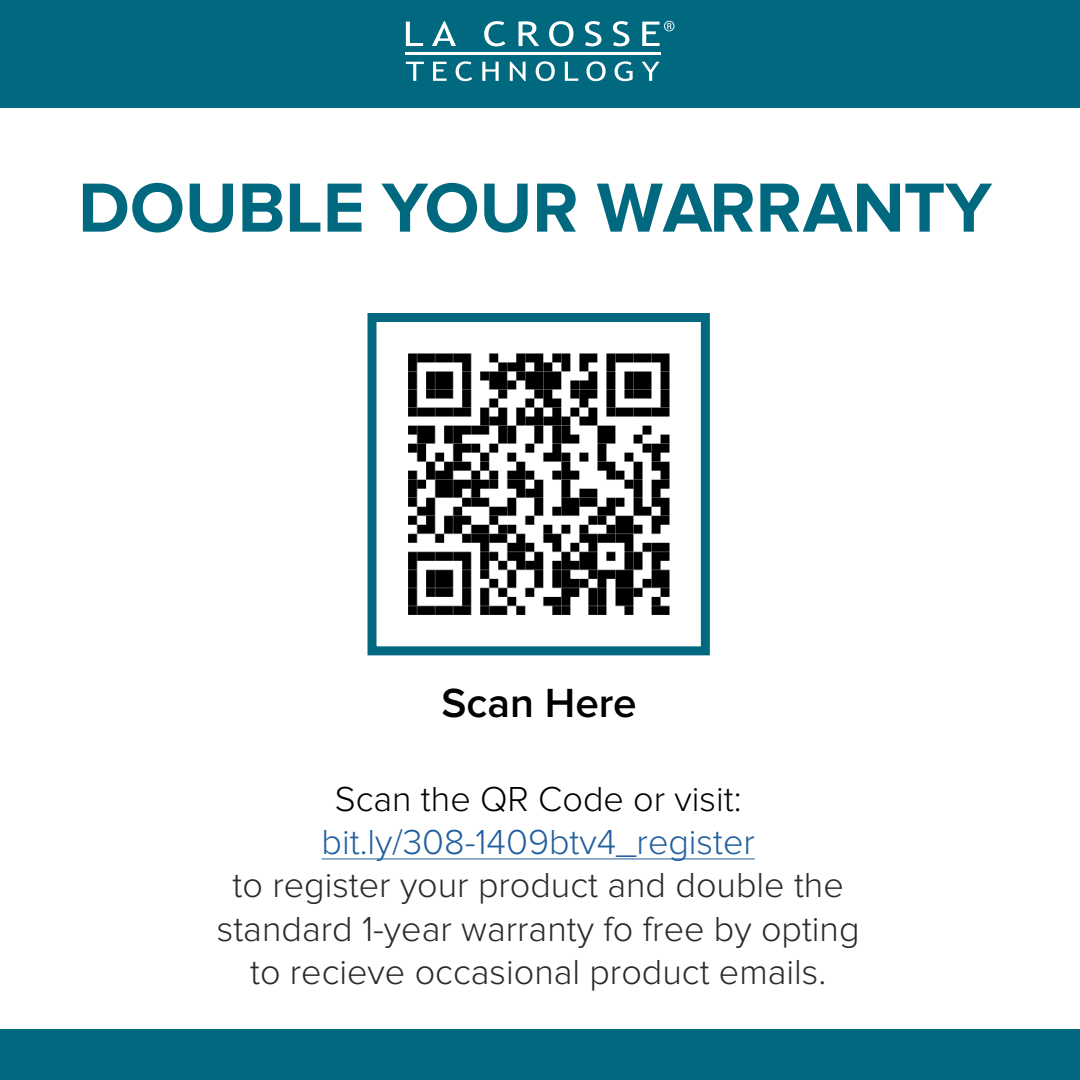
<style>
.page{position:relative;width:1080px;height:1080px;background:#fff}
.page>*{position:absolute;margin:0;border:0;box-sizing:border-box;transform-origin:0 0}
.t1{font:700 72px "Proxima Nova";color:#01697f}
.t2{font:600 42.3px "Proxima Nova";color:#000101}
.t3{font:300 36px/43.2px "Proxima Nova";color:#2c2a27;text-align:center}
.t4{font:300 36px "Proxima Nova";color:#215e9e}
.t5{font:300 36px "Proxima Nova";color:#000}
</style>
<div class="page">
<hr style="left:322px;top:858px;width:433px;height:1px;background:#215e9e">
<div style="left:0;top:1029px;width:1080px;height:51px;background:#01697f"></div>
<div style="left:0;top:0;width:1080px;height:108px;background:#01697f"></div>
<img style="left:408px;top:353px;width:262px;height:262px">
<div style="left:368px;top:313px;width:342px;height:342px;border:9px solid #01697f"></div>
<hr style="left:406px;top:52px;width:255px;height:2px;background:#fff">
<svg style="left:406px;top:22px;width:17px;height:24px"></svg>
<svg style="left:432px;top:21px;width:24px;height:25px"></svg>
<svg style="left:484px;top:21px;width:21px;height:25px"></svg>
<svg style="left:519px;top:21px;width:20px;height:25px"></svg>
<svg style="left:549px;top:21px;width:24px;height:25px"></svg>
<svg style="left:585px;top:21px;width:16px;height:25px"></svg>
<svg style="left:613px;top:21px;width:16px;height:25px"></svg>
<svg style="left:406px;top:62px;width:18px;height:19px"></svg>
<svg style="left:433px;top:62px;width:14px;height:19px"></svg>
<svg style="left:456px;top:61px;width:16px;height:20px"></svg>
<svg style="left:482px;top:62px;width:17px;height:19px"></svg>
<svg style="left:510px;top:62px;width:16px;height:19px"></svg>
<svg style="left:536px;top:61px;width:19px;height:20px"></svg>
<svg style="left:565px;top:62px;width:13px;height:19px"></svg>
<svg style="left:586px;top:61px;width:20px;height:20px"></svg>
<svg style="left:615px;top:61px;width:18px;height:20px"></svg>
<svg style="left:642px;top:62px;width:18px;height:19px"></svg>
<svg style="left:642px;top:21px;width:32px;height:25px"></svg>
<h1 class="t1" style="left:78px;top:166px;width:915px">DOUBLE YOUR WARRANTY</h1>
<p class="t2" style="left:442px;top:678px;width:197px">Scan Here</p>
<p class="t5" style="left:335px;top:778px;width:408px">Scan the QR Code or visit:</p>
<p class="t4" style="left:322px;top:822px;width:435px">bit.ly/308-1409btv4_register</p>
<p class="t3" style="left:217px;top:864px;width:644px">to register your product and double the standard 1-year warranty fo free by opting to recieve occasional product emails.</p>
</div>
